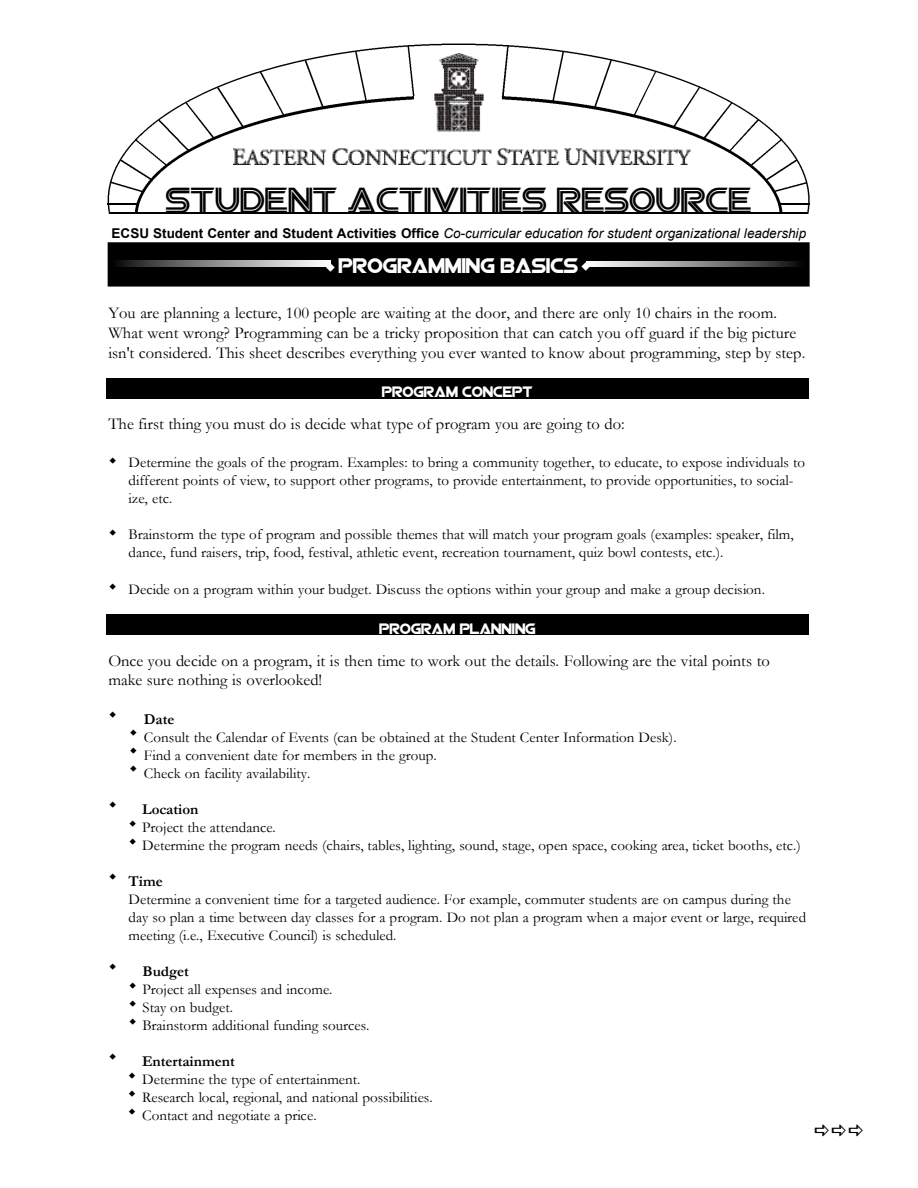
<style>
.page{position:relative;width:918px;height:1188px;background:#fff}
.page>*{position:absolute;margin:0;border:0;box-sizing:border-box;transform-origin:0 0}
.t1{font:36px "Viper Squadron";color:#000}
.t2{font:21px "Viper Squadron Solid";color:#fff}
.t3{font:16.5px/19.8px "Garamond";color:#000}
.t4{font:15px/18px "Garamond";color:#000}
.t5{font:700 15px "Garamond";color:#000}
.t6{font:15px "Viper Squadron Solid";color:#fff}
.t7{font:italic 13.5px "Arial";color:#000}
.s1{font-weight:700;font-style:normal}
</style>
<div class="page">
<div style="left:107px;top:614px;width:702px;height:21px;background:#000"></div>
<div style="left:107px;top:379px;width:702px;height:20px;background:#000"></div>
<svg style="left:135px;top:192px;width:648px;height:21px"></svg>
<hr style="left:109px;top:213px;width:699px;height:1px;background:#000">
<img style="left:234px;top:53px;width:457px;height:112px">
<hr style="left:108px;top:204px;width:30px;height:1px;background:#000">
<svg style="left:110px;top:87px;width:134px;height:106px"></svg>
<svg style="left:260px;top:72px;width:24px;height:44px"></svg>
<svg style="left:305px;top:60px;width:19px;height:48px"></svg>
<svg style="left:355px;top:51px;width:12px;height:50px"></svg>
<svg style="left:408px;top:46px;width:6px;height:50px"></svg>
<svg style="left:502px;top:46px;width:7px;height:52px"></svg>
<svg style="left:552px;top:51px;width:12px;height:51px"></svg>
<svg style="left:594px;top:60px;width:18px;height:49px"></svg>
<svg style="left:634px;top:71px;width:22px;height:45px"></svg>
<hr style="left:779px;top:204px;width:31px;height:1px;background:#000">
<svg style="left:673px;top:87px;width:133px;height:105px"></svg>
<svg style="left:108px;top:242px;width:702px;height:45px;background:#101010"></svg>
<h1 class="t1" style="left:166px;top:184px;width:588px">STUDENT ACTIVITIES RESOURCE</h1>
<p class="t7" style="left:112px;top:226px;width:696px"><span class="s1">ECSU Student Center and Student Activities Office</span> Co-curricular education for student organizational leadership</p>
<h2 class="t2" style="left:339px;top:256px;width:241px">PROGRAMMING BASICS</h2>
<p class="t3" style="left:108px;top:303px;width:698px">You are planning a lecture, 100 people are waiting at the door, and there are only 10 chairs in the room.<br>What went wrong? Programming can be a tricky proposition that can catch you off guard if the big picture isn't considered. This sheet describes everything you ever wanted to know about programming, step by step.</p>
<p class="t6" style="left:382px;top:385px;width:153px">PROGRAM CONCEPT</p>
<p class="t3" style="left:108px;top:414px;width:518px">The first thing you must do is decide what type of program you are going to do:</p>
<p class="t4" style="left:129px;top:454px;width:678px">Determine the goals of the program. Examples: to bring a community together, to educate, to expose individuals to different points of view, to support other programs, to provide entertainment, to provide opportunities, to social&shy;ize, etc.</p>
<p class="t4" style="left:129px;top:526px;width:667px">Brainstorm the type of program and possible themes that will match your program goals (examples: speaker, film, dance, fund raisers, trip, food, festival, athletic event, recreation tournament, quiz bowl contests, etc.).</p>
<p class="t4" style="left:129px;top:581px;width:638px">Decide on a program within your budget. Discuss the options within your group and make a group decision.</p>
<p class="t6" style="left:379px;top:622px;width:158px">PROGRAM PLANNING</p>
<p class="t3" style="left:108px;top:651px;width:663px">Once you decide on a program, it is then time to work out the details. Following are the vital points to make sure nothing is overlooked!</p>
<p class="t5" style="left:144px;top:711px;width:32px">Date</p>
<p class="t4" style="left:144px;top:728px;width:534px">Consult the Calendar of Events (can be obtained at the Student Center Information Desk).<br>Find a convenient date for members in the group.<br>Check on facility availability.</p>
<p class="t5" style="left:142px;top:801px;width:58px">Location</p>
<p class="t4" style="left:142px;top:818px;width:660px">Project the attendance.<br>Determine the program needs (chairs, tables, lighting, sound, stage, open space, cooking area, ticket booths, etc.)</p>
<p class="t5" style="left:129px;top:873px;width:36px">Time</p>
<p class="t4" style="left:129px;top:890px;width:679px">Determine a convenient time for a targeted audience. For example, commuter students are on campus during the day so plan a time between day classes for a program. Do not plan a program when a major event or large, required meeting (i.e., Executive Council) is scheduled.</p>
<p class="t5" style="left:143px;top:963px;width:48px">Budget</p>
<p class="t4" style="left:143px;top:980px;width:228px">Project all expenses and income.<br>Stay on budget.<br>Brainstorm additional funding sources.</p>
<p class="t5" style="left:142px;top:1053px;width:94px">Entertainment</p>
<p class="t4" style="left:142px;top:1070px;width:292px">Determine the type of entertainment.<br>Research local, regional, and national possibilities.<br>Contact and negotiate a price.</p>
</div>
